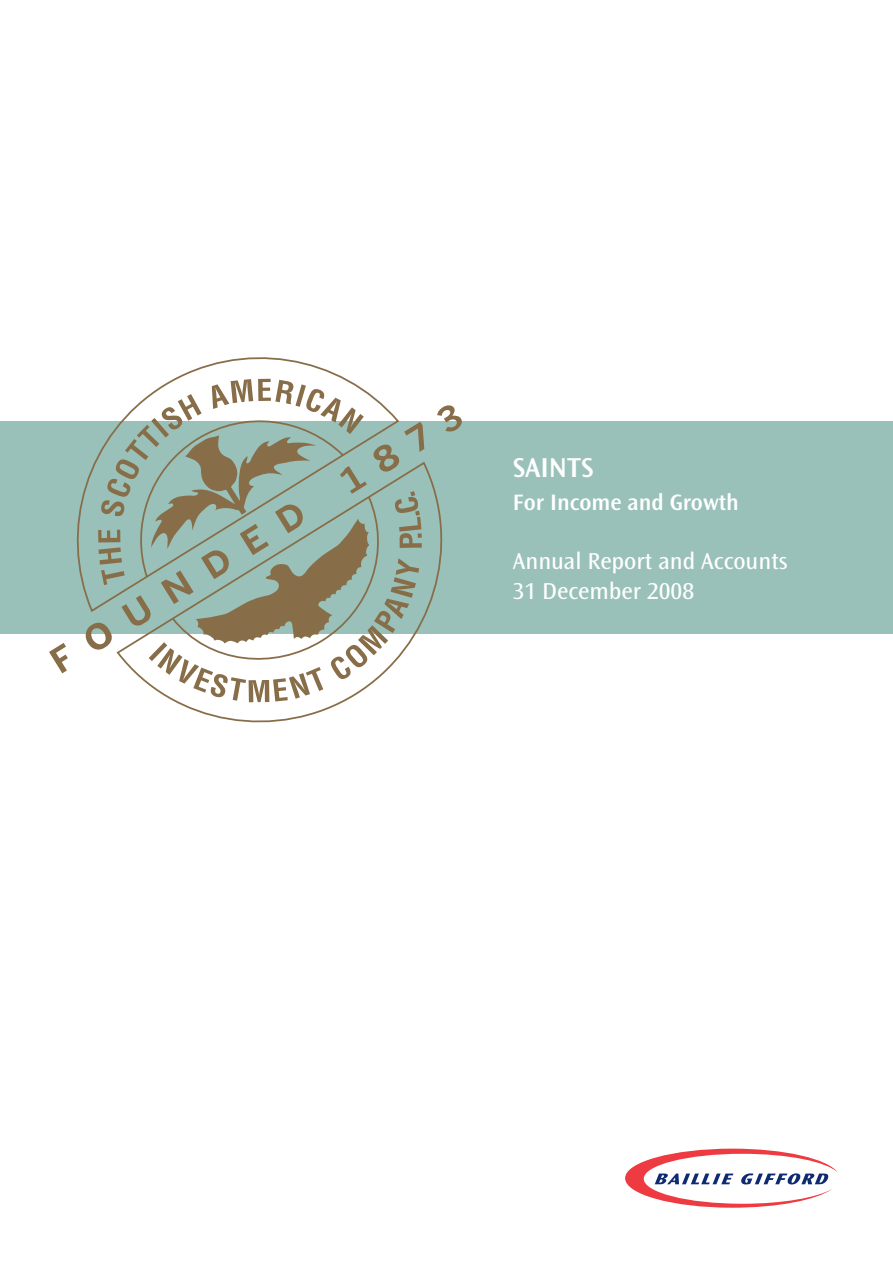
<style>
.page{position:relative;width:893px;height:1263px;background:#fff}
.page>*{position:absolute;margin:0;border:0;box-sizing:border-box;transform-origin:0 0}
.t1{font:600 28.5px "Ocean Sans";color:#fff}
.t2{font:24px/30px "Ocean Sans";color:#fff}
.t3{font:600 23.25px "Ocean Sans";color:#fff}
</style>
<div class="page">
<div style="left:0;top:421px;width:893px;height:213px;background:#99c1b9"></div>
<svg style="left:62px;top:357px;width:381px;height:366px"></svg>
<svg style="left:49px;top:643px;width:19px;height:30px"></svg>
<svg style="left:437px;top:404px;width:25px;height:28px"></svg>
<svg style="left:84px;top:379px;width:340px;height:323px"></svg>
<svg style="left:625px;top:1149px;width:213px;height:59px"></svg>
<p class="t1" style="left:513px;top:452px;width:82px">SAINTS</p>
<p class="t3" style="left:513px;top:490px;width:228px">For Income and Growth</p>
<p class="t2" style="left:513px;top:547px;width:276px">Annual Report and Accounts<br>31 December 2008</p>
</div>
